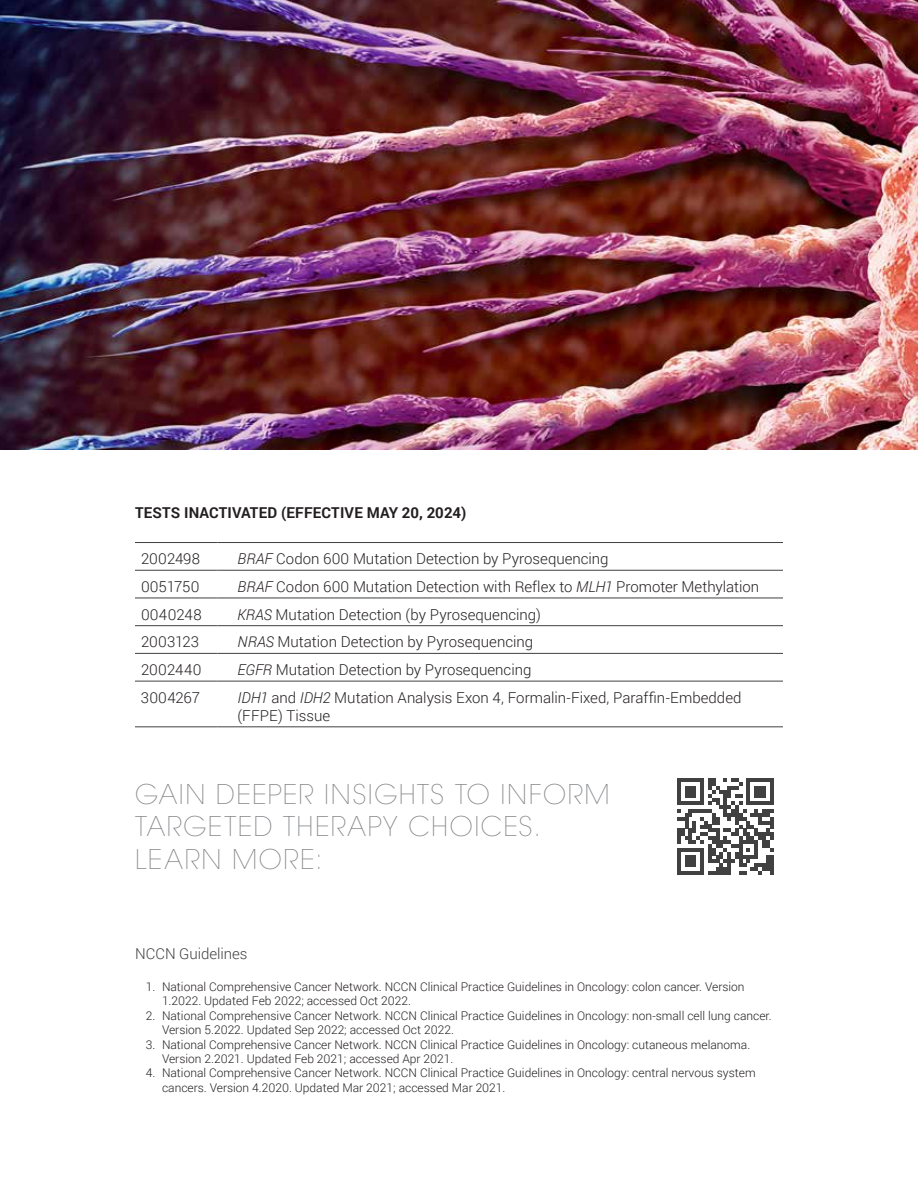
<style>
.page{position:relative;width:918px;height:1188px;background:#fff}
.page>*{position:absolute;margin:0;border:0;box-sizing:border-box;transform-origin:0 0}
.t1{font:200 27px/32.4px "ITC Avant Garde Std";letter-spacing:.06em;color:#808285}
.t2{font:300 15px/18px "Roboto";color:#231f20}
.t3{font:700 15px "Roboto";letter-spacing:.01em;color:#231f20}
.t4{font:300 15px "Roboto";color:#414142}
.t5{font:300 12px/14.4px "Roboto";color:#231f20}
.s1{font-style:italic}
</style>
<div class="page">
<hr style="left:135px;top:542px;width:82px;height:1px;background:#414142">
<hr style="left:217px;top:542px;width:566px;height:1px;background:#414142">
<hr style="left:135px;top:570px;width:82px;height:1px;background:#414142">
<hr style="left:217px;top:570px;width:566px;height:1px;background:#414142">
<hr style="left:135px;top:598px;width:82px;height:1px;background:#414142">
<hr style="left:217px;top:598px;width:566px;height:1px;background:#414142">
<hr style="left:135px;top:625px;width:82px;height:1px;background:#414142">
<hr style="left:217px;top:625px;width:566px;height:1px;background:#414142">
<hr style="left:135px;top:653px;width:82px;height:1px;background:#414142">
<hr style="left:217px;top:653px;width:566px;height:1px;background:#414142">
<hr style="left:135px;top:681px;width:82px;height:1px;background:#414142">
<hr style="left:217px;top:681px;width:566px;height:1px;background:#414142">
<hr style="left:135px;top:727px;width:82px;height:1px;background:#414142">
<hr style="left:217px;top:727px;width:566px;height:1px;background:#414142">
<svg style="left:677px;top:778px;width:97px;height:97px"></svg>
<img style="left:0;top:0;width:918px;height:449px">
<p class="t3" style="left:135px;top:502px;width:333px">TESTS INACTIVATED (EFFECTIVE MAY 20, 2024)</p>
<p class="t2" style="left:141px;top:549px;width:60px">2002498</p>
<p class="t2" style="left:238px;top:549px;width:373px"><span class="s1">BRAF</span> Codon 600 Mutation Detection by Pyrosequencing</p>
<p class="t2" style="left:141px;top:577px;width:60px">0051750</p>
<p class="t2" style="left:238px;top:577px;width:523px"><span class="s1">BRAF</span> Codon 600 Mutation Detection with Reflex to <span class="s1">MLH1</span> Promoter Methylation</p>
<p class="t2" style="left:141px;top:605px;width:62px">0040248</p>
<p class="t2" style="left:238px;top:605px;width:305px"><span class="s1">KRAS</span> Mutation Detection (by Pyrosequencing)</p>
<p class="t2" style="left:141px;top:633px;width:60px">2003123</p>
<p class="t2" style="left:238px;top:633px;width:297px"><span class="s1">NRAS</span> Mutation Detection by Pyrosequencing</p>
<p class="t2" style="left:141px;top:660px;width:62px">2002440</p>
<p class="t2" style="left:238px;top:660px;width:295px"><span class="s1">EGFR</span> Mutation Detection by Pyrosequencing</p>
<p class="t2" style="left:141px;top:688px;width:61px">3004267</p>
<p class="t2" style="left:238px;top:688px;width:505px"><span class="s1">IDH1</span> and <span class="s1">IDH2</span> Mutation Analysis Exon 4, Formalin-Fixed, Paraffin-Embedded (FFPE) Tissue</p>
<h1 class="t1" style="left:135px;top:778px;width:476px">GAIN DEEPER INSIGHTS TO INFORM<br>TARGETED THERAPY CHOICES.<br>LEARN MORE:</h1>
<p class="t4" style="left:135px;top:943px;width:114px">NCCN Guidelines</p>
<p class="t5" style="left:162px;top:979px;width:584px;text-indent:-16px">1. National Comprehensive Cancer Network. NCCN Clinical Practice Guidelines in Oncology: colon cancer. Version<br>1.2022. Updated Feb 2022; accessed Oct 2022.</p>
<p class="t5" style="left:162px;top:1008px;width:611px;text-indent:-16px">2. National Comprehensive Cancer Network. NCCN Clinical Practice Guidelines in Oncology: non-small cell lung cancer.<br>Version 5.2022. Updated Sep 2022; accessed Oct 2022.</p>
<p class="t5" style="left:162px;top:1037px;width:590px;text-indent:-16px">3. National Comprehensive Cancer Network. NCCN Clinical Practice Guidelines in Oncology: cutaneous melanoma.<br>Version 2.2021. Updated Feb 2021; accessed Apr 2021.</p>
<p class="t5" style="left:162px;top:1066px;width:595px;text-indent:-16px">4. National Comprehensive Cancer Network. NCCN Clinical Practice Guidelines in Oncology: central nervous system cancers. Version 4.2020. Updated Mar 2021; accessed Mar 2021.</p>
</div>
